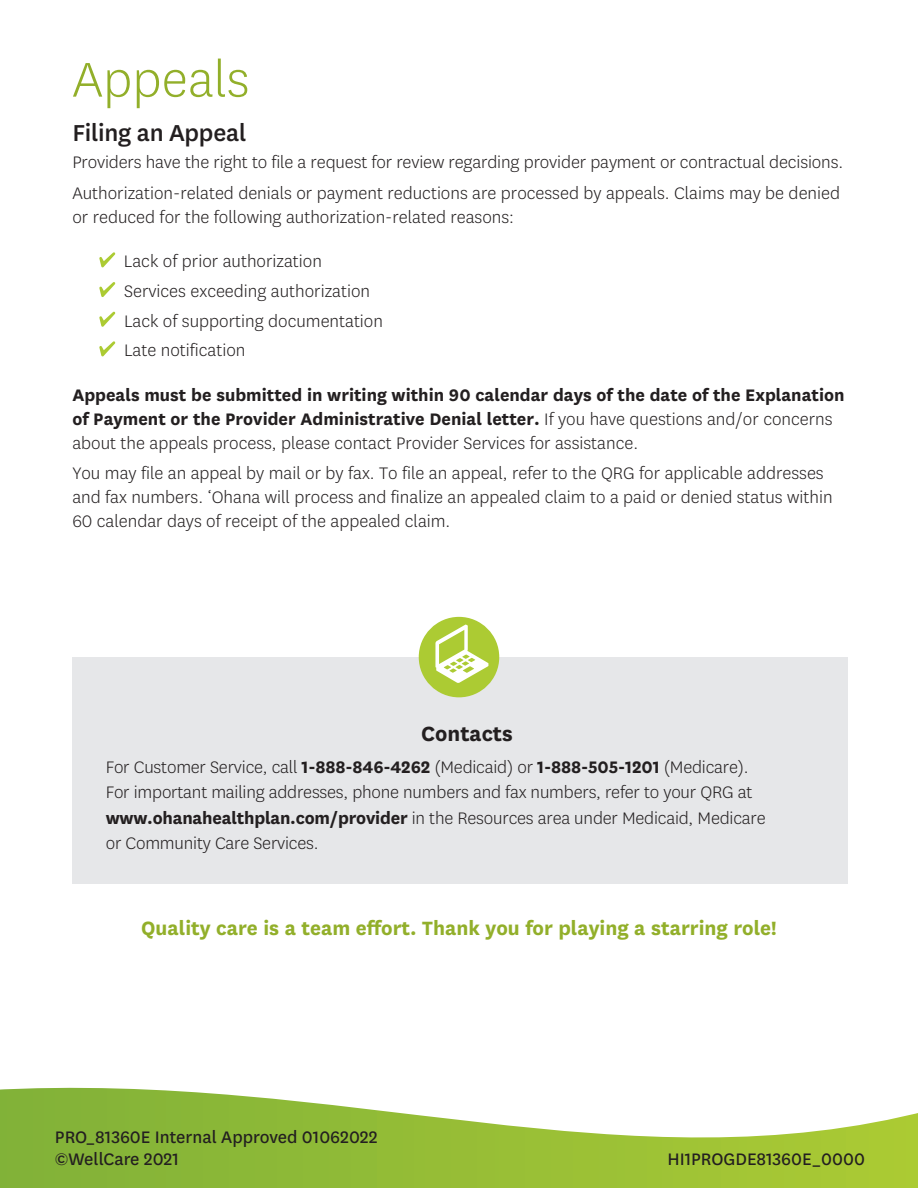
<style>
.page{position:relative;width:918px;height:1188px;background:#fff}
.page>*{position:absolute;margin:0;border:0;box-sizing:border-box;transform-origin:0 0}
.t1{font:300 57px "Centene Sans";color:#92af2a}
.t2{font:500 27px "Centene Sans";letter-spacing:-.01em;color:#231f20}
.t3{font:700 24px "Centene Sans";color:#231f20}
.t4{font:700 22.5px "Centene Sans";color:#92af2a}
.t5{font:300 19.5px/24px "Centene Sans";color:#231f20}
.t6{font:700 19.5px/24px "Centene Sans";color:#231f20}
.t7{font:19.5px/21.8px "Centene Sans";color:#231f20}
.s1{font-weight:300}
.s2{font-weight:700}
</style>
<div class="page">
<div style="left:72px;top:657px;width:776px;height:227px;background:#e6e7e9"></div>
<svg style="left:0;top:1087px;width:918px;height:101px"></svg>
<svg style="left:99px;top:252px;width:16px;height:15px"></svg>
<svg style="left:99px;top:282px;width:16px;height:15px"></svg>
<svg style="left:99px;top:312px;width:16px;height:15px"></svg>
<svg style="left:99px;top:341px;width:16px;height:15px"></svg>
<div style="left:419px;top:617px;width:80px;height:80px;background:#accb33;border-radius:50%"></div>
<svg style="left:435px;top:625px;width:53px;height:58px"></svg>
<h2 class="t1" style="left:72px;top:44px;width:179px">Appeals</h2>
<h3 class="t2" style="left:72px;top:114px;width:175px">Filing an Appeal</h3>
<p class="t5" style="left:72px;top:150px;width:772px">Providers have the right to file a request for review regarding provider payment or contractual decisions.</p>
<p class="t5" style="left:72px;top:181px;width:769px">Authorization-related denials or payment reductions are processed by appeals. Claims may be denied or reduced for the following authorization-related reasons:</p>
<p class="t5" style="left:124px;top:249px;width:200px">Lack of prior authorization</p>
<p class="t5" style="left:124px;top:279px;width:248px">Services exceeding authorization</p>
<p class="t5" style="left:124px;top:308px;width:261px">Lack of supporting documentation</p>
<p class="t5" style="left:124px;top:338px;width:123px">Late notification</p>
<p class="t6" style="left:72px;top:381px;width:774px">Appeals must be submitted in writing within 90 calendar days of the date of the Explanation of Payment or the Provider Administrative Denial letter. <span class="s1">If you have questions and/or concerns about the appeals process, please contact Provider Services for assistance.</span></p>
<p class="t5" style="left:72px;top:461px;width:762px">You may file an appeal by mail or by fax. To file an appeal, refer to the QRG for applicable addresses and fax numbers. ‘Ohana will process and finalize an appealed claim to a paid or denied status within<br>60 calendar days of receipt of the appealed claim.</p>
<p class="t3" style="left:421px;top:716px;width:93px">Contacts</p>
<p class="t5" style="left:106px;top:754px;width:645px">For Customer Service, call <span class="s2">1-888-846-4262</span> (Medicaid) or <span class="s2">1-888-505-1201</span> (Medicare).</p>
<p class="t5" style="left:106px;top:779px;width:661px;line-height:25.5px">For important mailing addresses, phone numbers and fax numbers, refer to your QRG at <span class="s2">www.ohanahealthplan.com/provider</span> in the Resources area under Medicaid, Medicare or Community Care Services.</p>
<p class="t4" style="left:141px;top:912px;width:637px">Quality care is a team effort. Thank you for playing a starring role!</p>
<p class="t7" style="left:55px;top:1125px;width:324px">PRO_81360E Internal Approved 01062022 ©WellCare 2021</p>
<p class="t7" style="left:667px;top:1147px;width:199px">HI1PROGDE81360E_0000</p>
</div>
